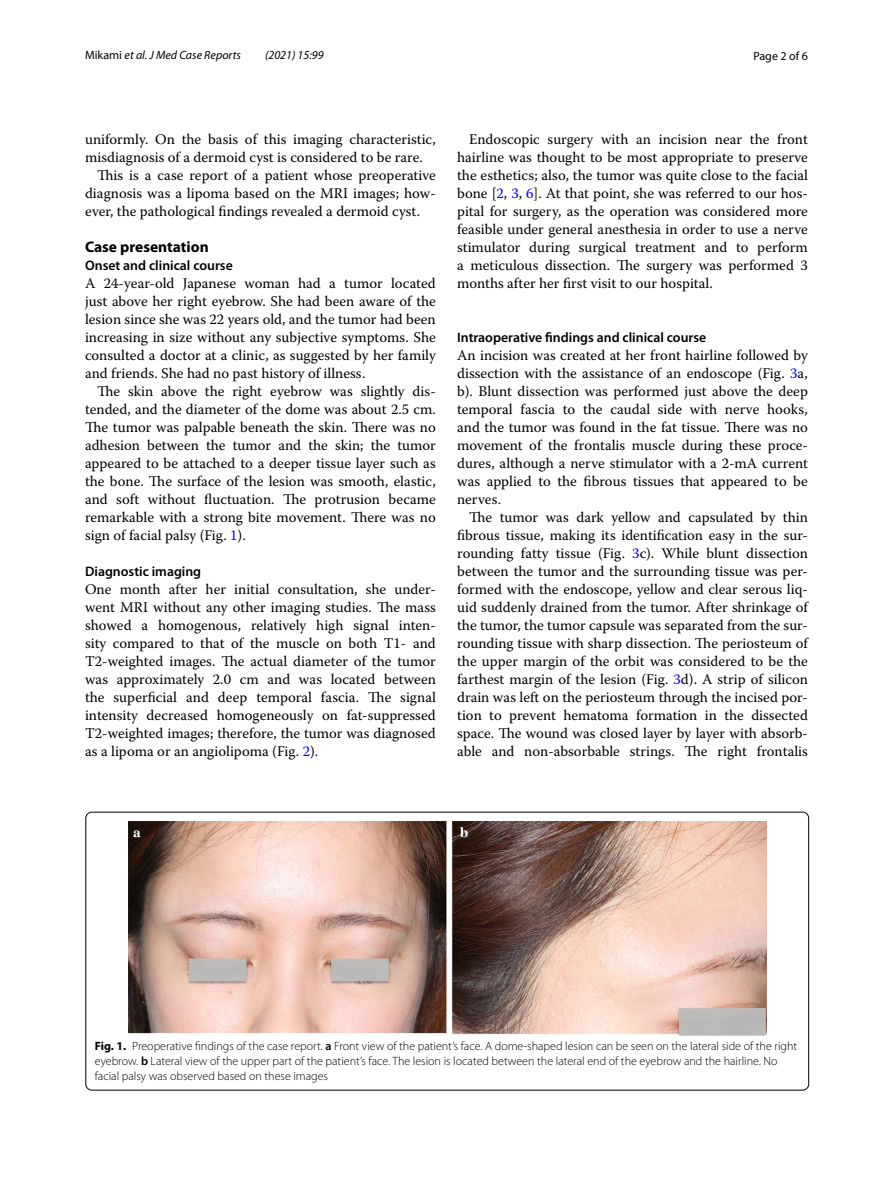
<style>
.page{position:relative;width:893px;height:1187px;background:#fff}
.page>*{position:absolute;margin:0;border:0;box-sizing:border-box;transform-origin:0 0}
.t1{font:700 15.45px "Myriad Pro";color:#000}
.t2{font:14.7px/18px "Warnock Pro";color:#000;text-align:justify}
.t3{font:600 13.8px "Myriad Pro";color:#000}
.t4{font:300 12px/15px "Myriad Pro";color:#000}
.t5{font:italic 12px "Myriad Pro";color:#000}
.t6{font:12px "Myriad Pro";color:#000}
.s1{font-style:normal}
.s2{color:#00f}
.s3{font-weight:700}
.s4{font-weight:600}
</style>
<div class="page">
<img style="left:128px;top:821px;width:638px;height:214px">
<p class="t5" style="left:85px;top:48px;width:157px"><span class="s1">Mikami</span> et al. J Med Case Reports</p>
<p class="t5" style="left:265px;top:48px;width:60px">(2021) 15:99</p>
<p class="t6" style="left:753px;top:48px;width:56px">Page 2 of 6</p>
<p class="t2" style="left:85px;top:130px;width:352px">uniformly. On the basis of this imaging characteristic,</p>
<p class="t2" style="left:85px;top:148px;width:339px">misdiagnosis of a dermoid cyst is considered to be rare.</p>
<p class="t2" style="left:97px;top:166px;width:340px">This is a case report of a patient whose preoperative</p>
<p class="t2" style="left:85px;top:184px;width:352px">diagnosis was a lipoma based on the MRI images; how-</p>
<p class="t2" style="left:85px;top:202px;width:337px">ever, the pathological findings revealed a dermoid cyst.</p>
<p class="t1" style="left:85px;top:236px;width:125px">Case presentation</p>
<p class="t3" style="left:85px;top:256px;width:149px">Onset and clinical course</p>
<p class="t2" style="left:85px;top:274px;width:352px">A 24-year-old Japanese woman had a tumor located just above her right eyebrow. She had been aware of the lesion since she was 22 years old, and the tumor had been increasing in size without any subjective symptoms. She consulted a doctor at a clinic, as suggested by her family and friends. She had no past history of illness.</p>
<p class="t2" style="left:85px;top:382px;width:352px;text-indent:12px">The skin above the right eyebrow was slightly dis&shy;tended, and the diameter of the dome was about 2.5 cm.<br>The tumor was palpable beneath the skin. There was no adhesion between the tumor and the skin; the tumor appeared to be attached to a deeper tissue layer such as the bone. The surface of the lesion was smooth, elastic, and soft without fluctuation. The protrusion became remarkable with a strong bite movement. There was no sign of facial palsy (Fig. <span class="s2">1</span>).</p>
<p class="t3" style="left:85px;top:562px;width:118px">Diagnostic imaging</p>
<p class="t2" style="left:85px;top:580px;width:352px">One month after her initial consultation, she under&shy;went MRI without any other imaging studies. The mass showed a homogenous, relatively high signal inten&shy;sity compared to that of the muscle on both T1- and T2-weighted images. The actual diameter of the tumor was approximately 2.0 cm and was located between the superficial and deep temporal fascia. The signal intensity decreased homogeneously on fat-suppressed T2-weighted images; therefore, the tumor was diagnosed as a lipoma or an angiolipoma (Fig. <span class="s2">2</span>).</p>
<p class="t2" style="left:457px;top:130px;width:352px;text-indent:12px">Endoscopic surgery with an incision near the front hairline was thought to be most appropriate to preserve the esthetics; also, the tumor was quite close to the facial bone [<span class="s2">2</span>, <span class="s2">3</span>, <span class="s2">6</span>]. At that point, she was referred to our hos&shy;pital for surgery, as the operation was considered more feasible under general anesthesia in order to use a nerve stimulator during surgical treatment and to perform a meticulous dissection. The surgery was performed 3 months after her first visit to our hospital.</p>
<p class="t3" style="left:457px;top:328px;width:251px">Intraoperative findings and clinical course</p>
<p class="t2" style="left:457px;top:346px;width:352px">An incision was created at her front hairline followed by dissection with the assistance of an endoscope (Fig. <span class="s2">3</span>a, b). Blunt dissection was performed just above the deep temporal fascia to the caudal side with nerve hooks, and the tumor was found in the fat tissue. There was no movement of the frontalis muscle during these proce&shy;dures, although a nerve stimulator with a 2-mA current was applied to the fibrous tissues that appeared to be nerves.</p>
<p class="t2" style="left:457px;top:508px;width:352px;text-indent:12px">The tumor was dark yellow and capsulated by thin fibrous tissue, making its identification easy in the sur&shy;rounding fatty tissue (Fig. <span class="s2">3</span>c). While blunt dissection between the tumor and the surrounding tissue was per&shy;formed with the endoscope, yellow and clear serous liq&shy;uid suddenly drained from the tumor. After shrinkage of the tumor, the tumor capsule was separated from the sur&shy;rounding tissue with sharp dissection. The periosteum of the upper margin of the orbit was considered to be the farthest margin of the lesion (Fig. <span class="s2">3</span>d). A strip of silicon drain was left on the periosteum through the incised por&shy;tion to prevent hematoma formation in the dissected space. The wound was closed layer by layer with absorb&shy;able and non-absorbable strings. The right frontalis</p>
<p class="t4" style="left:95px;top:1038px;width:704px"><span class="s3">Fig. 1.</span> Preoperative findings of the case report. <span class="s4">a</span> Front view of the patient’s face. A dome-shaped lesion can be seen on the lateral side of the right eyebrow. <span class="s4">b</span> Lateral view of the upper part of the patient’s face. The lesion is located between the lateral end of the eyebrow and the hairline. No facial palsy was observed based on these images</p>
</div>
